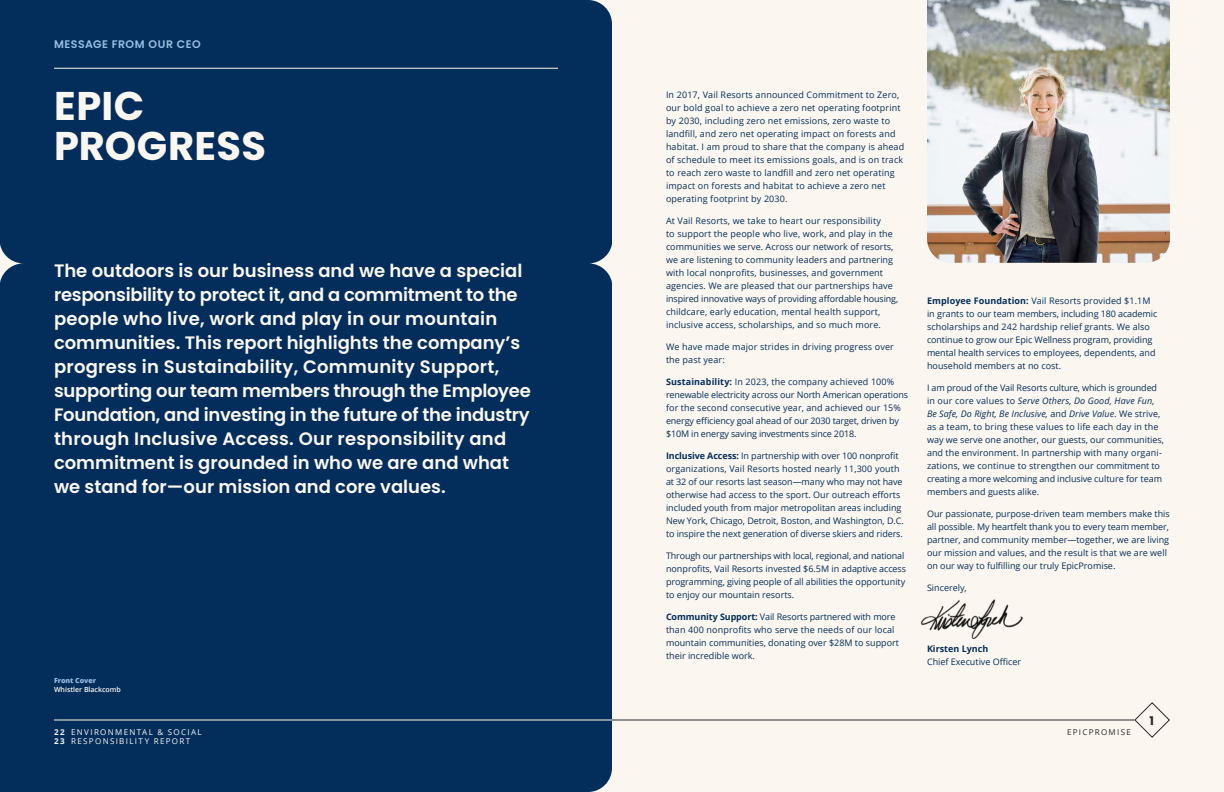
<style>
.page{position:relative;width:1224px;height:792px;background:#fff}
.page>*{position:absolute;margin:0;border:0;box-sizing:border-box;transform-origin:0 0}
.t1{font:700 40px/40px "Poppins";letter-spacing:.01em;color:#fbf7f0}
.t2{font:600 18px/24px "Poppins";color:#fbf7f0}
.t3{font:700 12px "Poppins";color:#29292b}
.t4{font:600 11px "Poppins";letter-spacing:.045em;color:#98bde2}
.t5{font:9px/13px "Open Sans";letter-spacing:.005em;color:#032e5c}
.t6{font:9px/13px "Open Sans";letter-spacing:-.015em;color:#032e5c}
.t7{font:700 9px "Open Sans";color:#032e5c}
.t8{font:8px/9px "Open Sans";letter-spacing:.17em;color:#fbf7f0}
.t9{font:8px "Open Sans";letter-spacing:.165em;color:#29292b}
.t10{font:600 7px "Open Sans";color:#fbf7f0}
.t11{font:800 7px "Open Sans";color:#98bde2}
.s1{font-weight:700}
.s2{font-style:italic}
</style>
<div class="page">
<div style="left:612px;top:0;width:612px;height:792px;background:#fbf7f0"></div>
<div style="left:0;top:0;width:612px;height:185px;background:#032e5c"></div>
<div style="left:0;top:185px;width:612px;height:607px;background:#032e5c"></div>
<svg style="left:0;top:239px;width:24px;height:48px"></svg>
<svg style="left:588px;top:239px;width:24px;height:48px"></svg>
<img style="left:921px;top:599px;width:102px;height:40px">
<hr style="left:54px;top:68px;width:504px;height:1px;background:#fbf7f0">
<img style="left:927px;top:0;width:243px;height:263px">
<svg style="left:1134px;top:702px;width:36px;height:36px"></svg>
<hr style="left:612px;top:720px;width:522px;height:1px;background:#29292b">
<hr style="left:54px;top:720px;width:558px;height:1px;background:#fbf7f0">
<p class="t4" style="left:54px;top:38px;width:148px">MESSAGE FROM OUR CEO</p>
<h1 class="t1" style="left:54px;top:86px;width:214px">EPIC<br>PROGRESS</h1>
<p class="t2" style="left:54px;top:259px;width:478px">The outdoors is our business and we have a special responsibility to protect it, and a commitment to the people who live, work and play in our mountain communities. This report highlights the company’s progress in Sustainability, Community Support, supporting our team members through the Employee Foundation, and investing in the future of the industry through Inclusive Access. Our responsibility and commitment is grounded in who we are and what we stand for—our mission and core values.</p>
<p class="t11" style="left:54px;top:675px;width:44px">Front Cover</p>
<p class="t10" style="left:54px;top:685px;width:68px">Whistler Blackcomb</p>
<p class="t8" style="left:54px;top:727px;width:149px"><span class="s1">22</span> ENVIRONMENTAL &amp; SOCIAL<br><span class="s1">23</span> RESPONSIBILITY REPORT</p>
<p class="t5" style="left:666px;top:88px;width:240px">In 2017, Vail Resorts announced Commitment to Zero, our bold goal to achieve a zero net operating footprint by 2030, including zero net emissions, zero waste to landfill, and zero net operating impact on forests and habitat. I am proud to share that the company is ahead of schedule to meet its emissions goals, and is on track to reach zero waste to landfill and zero net operating impact on forests and habitat to achieve a zero net operating footprint by 2030.</p>
<p class="t5" style="left:666px;top:214px;width:234px">At Vail Resorts, we take to heart our responsibility<br>to support the people who live, work, and play in the communities we serve. Across our network of resorts, we are listening to community leaders and partnering with local nonprofits, businesses, and government agencies. We are pleased that our partnerships have inspired innovative ways of providing affordable housing, childcare, early education, mental health support, inclusive access, scholarships, and so much more.</p>
<p class="t5" style="left:666px;top:340px;width:229px">We have made major strides in driving progress over the past year:</p>
<p class="t6" style="left:666px;top:375px;width:244px"><span class="s1">Sustainability:</span> In 2023, the company achieved 100% renewable electricity across our North American operations for the second consecutive year, and achieved our 15% energy efficiency goal ahead of our 2030 target, driven by $10M in energy saving investments since 2018.</p>
<p class="t5" style="left:666px;top:449px;width:239px"><span class="s1">Inclusive Access:</span> In partnership with over 100 nonprofit organizations, Vail Resorts hosted nearly 11,300 youth at 32 of our resorts last season—many who may not have otherwise had access to the sport. Our outreach efforts included youth from major metropolitan areas including New York, Chicago, Detroit, Boston, and Washington, D.C. to inspire the next generation of diverse skiers and riders.</p>
<p class="t5" style="left:666px;top:549px;width:242px">Through our partnerships with local, regional, and national nonprofits, Vail Resorts invested $6.5M in adaptive access programming, giving people of all abilities the opportunity to enjoy our mountain resorts.</p>
<p class="t5" style="left:666px;top:610px;width:235px"><span class="s1">Community Support:</span> Vail Resorts partnered with more than 400 nonprofits who serve the needs of our local mountain communities, donating over $28M to support their incredible work.</p>
<p class="t5" style="left:927px;top:294px;width:232px"><span class="s1">Employee Foundation:</span> Vail Resorts provided $1.1M in grants to our team members, including 180 academic scholarships and 242 hardship relief grants. We also continue to grow our Epic Wellness program, providing mental health services to employees, dependents, and household members at no cost.</p>
<p class="t5" style="left:927px;top:381px;width:239px">I am proud of the Vail Resorts culture, which is grounded in our core values to <span class="s2">Serve Others, Do Good, Have Fun, Be Safe, Do Right, Be Inclusive,</span> and <span class="s2">Drive Value</span>. We strive, as a team, to bring these values to life each day in the way we serve one another, our guests, our communities, and the environment. In partnership with many organi&shy;zations, we continue to strengthen our commitment to creating a more welcoming and inclusive culture for team members and guests alike.</p>
<p class="t5" style="left:927px;top:507px;width:244px">Our passionate, purpose-driven team members make this all possible. My heartfelt thank you to every team member, partner, and community member—together, we are living our mission and values, and the result is that we are well on our way to fulfilling our truly EpicPromise.</p>
<p class="t5" style="left:927px;top:581px;width:41px">Sincerely,</p>
<p class="t7" style="left:927px;top:642px;width:63px">Kirsten Lynch</p>
<p class="t5" style="left:927px;top:655px;width:96px">Chief Executive Officer</p>
<p class="t9" style="left:1067px;top:727px;width:65px">EPICPROMISE</p>
<h3 class="t3" style="left:1149px;top:714px;width:6px">1</h3>
</div>
